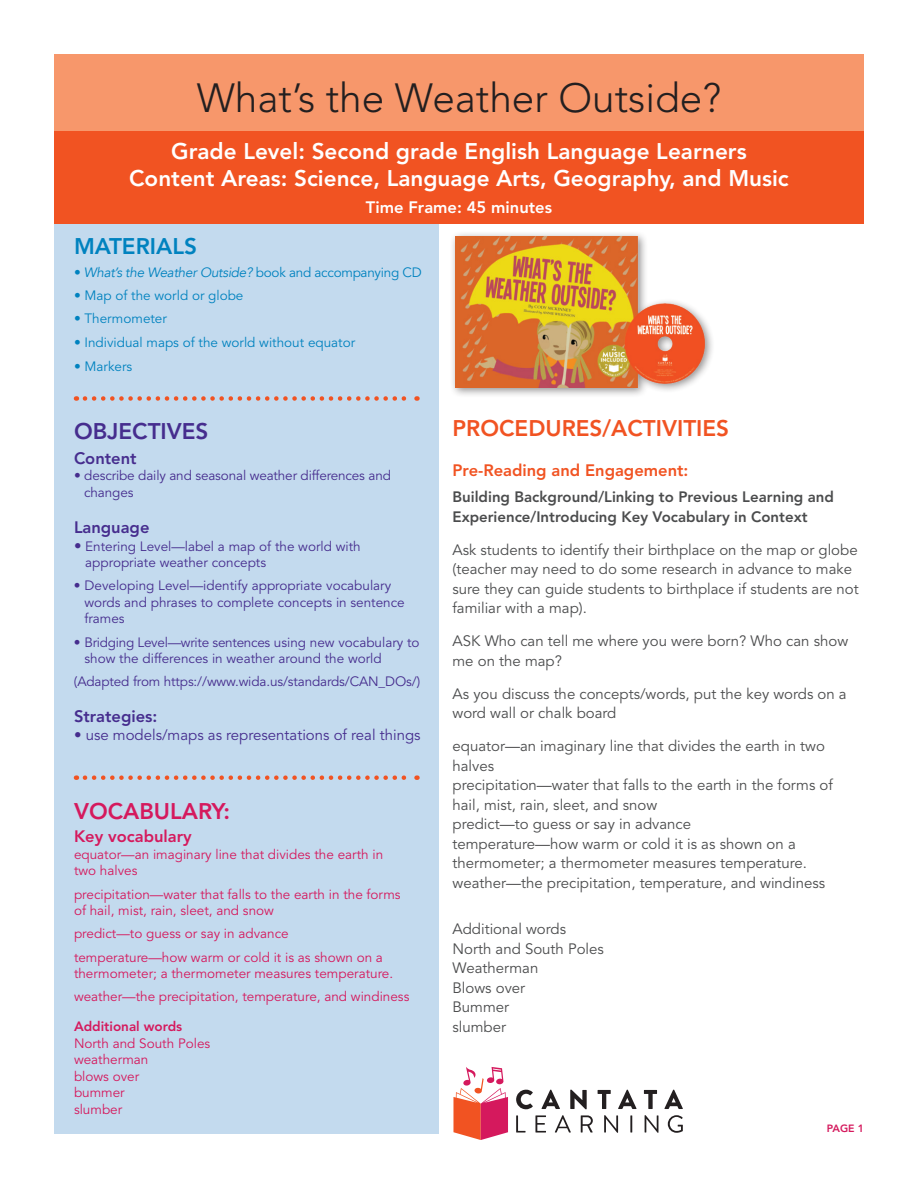
<style>
.page{position:relative;width:918px;height:1188px;background:#fff}
.page>*{position:absolute;margin:0;border:0;box-sizing:border-box;transform-origin:0 0}
.t1{font:300 40.5px "Avenir";color:#231f20}
.t2{font:800 22.5px/27px "Avenir";color:#fff;text-align:center}
.t3{font:800 22.5px "Avenir";color:#f15322}
.t4{font:800 22.5px "Avenir";color:#d5195d}
.t5{font:800 22.5px "Avenir";color:#462d8e}
.t6{font:800 22.5px "Avenir";color:#0082bf}
.t7{font:800 16.5px "Avenir";color:#462d8e}
.t8{font:800 16.5px "Avenir";color:#f15322}
.t9{font:800 16.5px "Avenir";color:#fff}
.t10{font:800 16.5px "Avenir";color:#d5195d}
.t11{font:15px/19.5px "Avenir";color:#4b4c4d}
.t12{font:800 15px/19.5px "Avenir";color:#4b4c4d}
.t13{font:15px "Avenir";color:#462d8e}
.t14{font:13.5px/16.5px "Avenir";color:#462d8e}
.t15{font:13.5px/16.5px "Avenir";color:#d5195d}
.t16{font:13.5px "Avenir";color:#0082bf}
.t17{font:italic 13.5px "Avenir";letter-spacing:-.02em;color:#0082bf}
.t18{font:800 13.5px "Avenir";color:#d5195d}
.t19{font:800 10.5px "Avenir";color:#d5195d}
.s1{font-style:normal}
.s2{font-size:15px}
</style>
<div class="page">
<div style="left:54px;top:54px;width:810px;height:77px;background:#f7976b"></div>
<div style="left:54px;top:208px;width:384px;height:926px;background:#c3daee"></div>
<div style="left:54px;top:131px;width:810px;height:93px;background:#f15322"></div>
<svg style="left:516px;top:1090px;width:17px;height:19px"></svg>
<svg style="left:541px;top:1090px;width:19px;height:19px"></svg>
<svg style="left:570px;top:1090px;width:17px;height:19px"></svg>
<svg style="left:598px;top:1090px;width:13px;height:19px"></svg>
<svg style="left:618px;top:1090px;width:19px;height:19px"></svg>
<svg style="left:644px;top:1090px;width:13px;height:19px"></svg>
<svg style="left:664px;top:1090px;width:19px;height:19px"></svg>
<svg style="left:516px;top:1115px;width:10px;height:18px"></svg>
<svg style="left:535px;top:1115px;width:11px;height:18px"></svg>
<svg style="left:555px;top:1115px;width:16px;height:18px"></svg>
<svg style="left:581px;top:1115px;width:12px;height:18px"></svg>
<svg style="left:604px;top:1115px;width:14px;height:18px"></svg>
<svg style="left:630px;top:1115px;width:2px;height:18px"></svg>
<svg style="left:645px;top:1115px;width:13px;height:18px"></svg>
<svg style="left:668px;top:1115px;width:15px;height:18px"></svg>
<svg style="left:453px;top:1067px;width:55px;height:73px"></svg>
<svg style="left:85px;top:396px;width:333px;height:5px"></svg>
<div style="left:449px;top:230px;width:266px;height:168px;background:#231f20;opacity:.5"></div>
<img style="left:455px;top:237px;width:256px;height:151px">
<svg style="left:85px;top:775px;width:333px;height:5px"></svg>
<h1 class="t1" style="left:197px;top:74px;width:526px">What’s the Weather Outside?</h1>
<h2 class="t2" style="left:129px;top:138px;width:661px">Grade Level: Second grade English Language Learners<br>Content Areas: Science, Language Arts, Geography, and Music</h2>
<p class="t9" style="left:366px;top:197px;width:188px">Time Frame: 45 minutes</p>
<h2 class="t6" style="left:74px;top:232px;width:124px">MATERIALS</h2>
<p class="t17" style="left:74px;top:264px;width:349px"><span class="s1">•</span> What’s the Weather Outside? <span class="s1">book and accompanying CD</span></p>
<p class="t16" style="left:74px;top:288px;width:171px">• Map of the world or globe</p>
<p class="t16" style="left:74px;top:311px;width:94px">• Thermometer</p>
<p class="t16" style="left:74px;top:334px;width:283px">• Individual maps of the world without equator</p>
<p class="t16" style="left:74px;top:359px;width:60px">• Markers</p>
<h2 class="t5" style="left:74px;top:418px;width:136px">OBJECTIVES</h2>
<p class="t7" style="left:74px;top:448px;width:64px">Content</p>
<p class="t14" style="left:84px;top:468px;width:308px;text-indent:-10px">• describe daily and seasonal weather differences and changes</p>
<p class="t7" style="left:74px;top:517px;width:77px">Language</p>
<p class="t14" style="left:85px;top:538px;width:277px;text-indent:-11px"><span class="s2">•</span> Entering Level—label a map of the world with appropriate weather concepts</p>
<p class="t14" style="left:85px;top:578px;width:322px;text-indent:-11px">• Developing Level—identify appropriate vocabulary words and phrases to complete concepts in sentence frames</p>
<p class="t14" style="left:85px;top:634px;width:337px;text-indent:-11px">• Bridging Level—write sentences using new vocabulary to show the differences in weather around the world</p>
<p class="t14" style="left:74px;top:674px;width:348px">(Adapted from https://www.wida.us/standards/CAN_DOs/)</p>
<p class="t7" style="left:74px;top:707px;width:85px">Strategies:</p>
<p class="t13" style="left:74px;top:727px;width:348px">• use models/maps as representations of real things</p>
<h2 class="t4" style="left:74px;top:798px;width:158px">VOCABULARY:</h2>
<p class="t10" style="left:74px;top:827px;width:119px">Key vocabulary</p>
<p class="t15" style="left:74px;top:846px;width:311px">equator—an imaginary line that divides the earth in two halves</p>
<p class="t15" style="left:74px;top:886px;width:328px">precipitation—water that falls to the earth in the forms of hail, mist, rain, sleet, and snow</p>
<p class="t15" style="left:74px;top:922px;width:310px;line-height:23.2px">predict—to guess or say in advance temperature—how warm or cold it is as shown on a</p>
<p class="t15" style="left:74px;top:962px;width:337px;line-height:23.2px">thermometer; a thermometer measures temperature. weather—the precipitation, temperature, and windiness</p>
<p class="t18" style="left:74px;top:1019px;width:110px">Additional words</p>
<p class="t15" style="left:74px;top:1035px;width:138px">North and South Poles weatherman<br>blows over<br>bummer<br>slumber</p>
<h2 class="t3" style="left:453px;top:415px;width:278px">PROCEDURES/ACTIVITIES</h2>
<p class="t8" style="left:453px;top:460px;width:237px">Pre-Reading and Engagement:</p>
<p class="t12" style="left:453px;top:487px;width:383px">Building Background/Linking to Previous Learning and<br>Experience/Introducing Key Vocabulary in Context</p>
<p class="t11" style="left:453px;top:540px;width:408px">Ask students to identify their birthplace on the map or globe (teacher may need to do some research in advance to make sure they can guide students to birthplace if students are not familiar with a map).</p>
<p class="t11" style="left:453px;top:632px;width:397px">ASK Who can tell me where you were born? Who can show me on the map?</p>
<p class="t11" style="left:453px;top:684px;width:396px">As you discuss the concepts/words, put the key words on a word wall or chalk board</p>
<p class="t11" style="left:453px;top:737px;width:382px">equator—an imaginary line that divides the earth in two halves<br>precipitation—water that falls to the earth in the forms of hail, mist, rain, sleet, and snow<br>predict—to guess or say in advance<br>temperature—how warm or cold it is as shown on a thermometer; a thermometer measures temperature. weather—the precipitation, temperature, and windiness</p>
<p class="t11" style="left:453px;top:920px;width:153px">Additional words<br>North and South Poles<br>Weatherman<br>Blows over<br>Bummer<br>slumber</p>
<p class="t19" style="left:827px;top:1122px;width:39px">PAGE 1</p>
</div>
